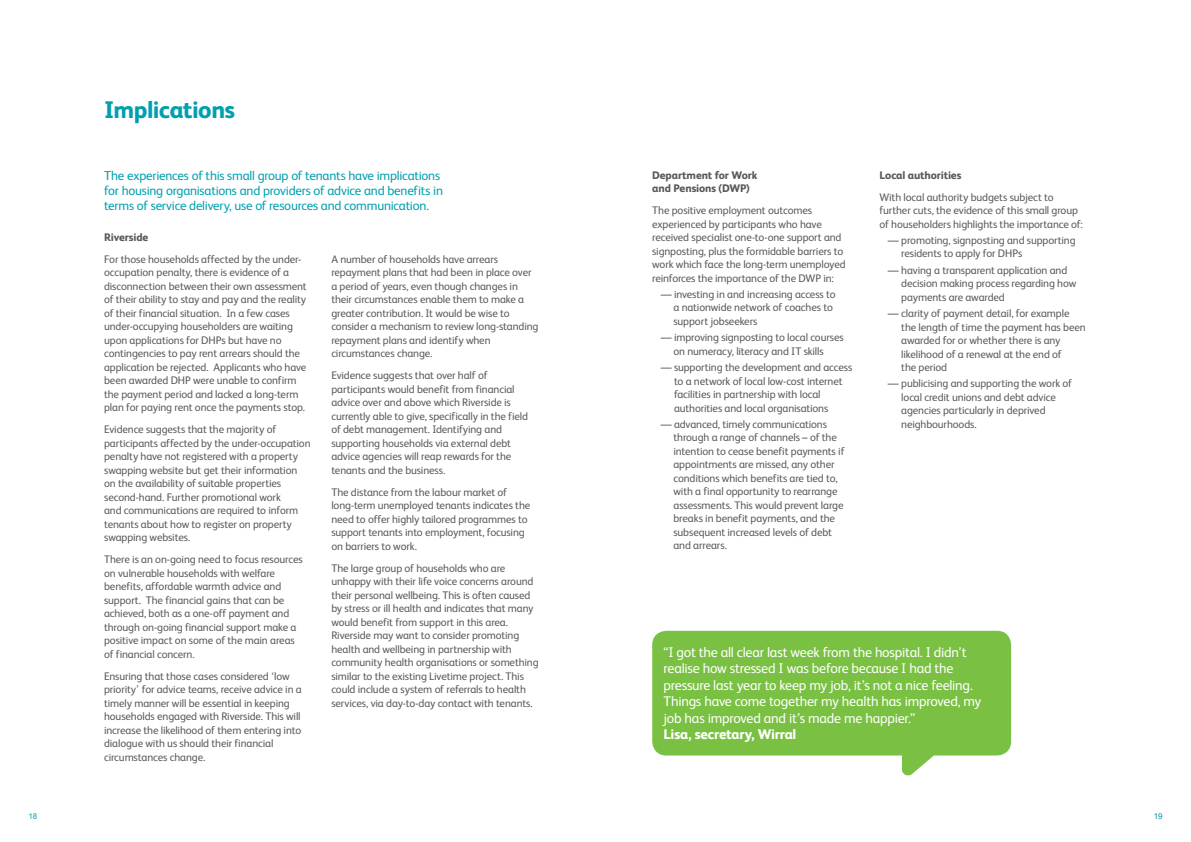
<style>
.page{position:relative;width:1191px;height:842px;background:#fff}
.page>*{position:absolute;margin:0;border:0;box-sizing:border-box;transform-origin:0 0}
.t1{font:800 24px "FS Albert";letter-spacing:-.02em;color:#00a0af}
.t2{font:14px/16.5px "FS Albert";letter-spacing:-.015em;color:#fff}
.t3{font:800 14px "FS Albert";letter-spacing:-.015em;color:#fff}
.t4{font:13px/15px "FS Albert";letter-spacing:-.015em;color:#00a0af}
.t5{font:11px/13.5px "FS Albert";letter-spacing:-.01em;color:#58595b}
.t6{font:800 11px/13.5px "FS Albert";letter-spacing:-.01em;color:#58595b}
.t7{font:8px "Arial";color:#00a0af}
.t8{font:8px "Arial";color:#0095a6}
</style>
<div class="page">
<svg style="left:652px;top:631px;width:359px;height:144px;background:#8bc95b"></svg>
<h1 class="t1" style="left:104px;top:92px;width:133px">Implications</h1>
<p class="t4" style="left:104px;top:167px;width:340px">The experiences of this small group of tenants have implications for housing organisations and providers of advice and benefits in terms of service delivery, use of resources and communication.</p>
<p class="t6" style="left:104px;top:230px;width:46px">Riverside</p>
<p class="t5" style="left:104px;top:252px;width:204px">For those households affected by the under&shy;occupation penalty, there is evidence of a disconnection between their own assessment of their ability to stay and pay and the reality of their financial situation. In a few cases under-occupying householders are waiting upon applications for DHPs but have no contingencies to pay rent arrears should the application be rejected. Applicants who have been awarded DHP were unable to confirm the payment period and lacked a long-term plan for paying rent once the payments stop.</p>
<p class="t5" style="left:104px;top:422px;width:208px">Evidence suggests that the majority of participants affected by the under-occupation penalty have not registered with a property swapping website but get their information on the availability of suitable properties second-hand. Further promotional work<br>and communications are required to inform tenants about how to register on property swapping websites.</p>
<p class="t5" style="left:104px;top:552px;width:200px">There is an on-going need to focus resources on vulnerable households with welfare benefits, affordable warmth advice and support. The financial gains that can be achieved, both as a one-off payment and through on-going financial support make a positive impact on some of the main areas of financial concern.</p>
<p class="t5" style="left:104px;top:669px;width:199px">Ensuring that those cases considered ‘low priority’ for advice teams, receive advice in a timely manner will be essential in keeping households engaged with Riverside. This will increase the likelihood of them entering into dialogue with us should their financial circumstances change.</p>
<p class="t5" style="left:331px;top:252px;width:209px">A number of households have arrears repayment plans that had been in place over a period of years, even though changes in their circumstances enable them to make a greater contribution. It would be wise to consider a mechanism to review long-standing repayment plans and identify when circumstances change.</p>
<p class="t5" style="left:331px;top:368px;width:198px">Evidence suggests that over half of participants would benefit from financial advice over and above which Riverside is currently able to give, specifically in the field of debt management. Identifying and supporting households via external debt advice agencies will reap rewards for the tenants and the business.</p>
<p class="t5" style="left:331px;top:485px;width:200px">The distance from the labour market of long-term unemployed tenants indicates the need to offer highly tailored programmes to support tenants into employment, focusing on barriers to work.</p>
<p class="t5" style="left:331px;top:561px;width:209px">The large group of households who are unhappy with their life voice concerns around their personal wellbeing. This is often caused by stress or ill health and indicates that many would benefit from support in this area.<br>Riverside may want to consider promoting health and wellbeing in partnership with community health organisations or something similar to the existing Livetime project. This could include a system of referrals to health services, via day-to-day contact with tenants.</p>
<p class="t6" style="left:652px;top:167px;width:107px">Department for Work and Pensions (DWP)</p>
<p class="t5" style="left:652px;top:203px;width:195px">The positive employment outcomes experienced by participants who have received specialist one-to-one support and signposting, plus the formidable barriers to work which face the long-term unemployed reinforces the importance of the DWP in:</p>
<p class="t5" style="left:673px;top:287px;width:164px;text-indent:-13px">— investing in and increasing access to a nationwide network of coaches to support jobseekers</p>
<p class="t5" style="left:673px;top:330px;width:172px;text-indent:-13px">— improving signposting to local courses on numeracy, literacy and IT skills</p>
<p class="t5" style="left:674px;top:360px;width:180px;text-indent:-13px">— supporting the development and access to a network of local low-cost internet facilities in partnership with local authorities and local organisations</p>
<p class="t5" style="left:673px;top:417px;width:172px;text-indent:-13px">— advanced, timely communications through a range of channels – of the intention to cease benefit payments if appointments are missed, any other conditions which benefits are tied to, with a final opportunity to rearrange assessments. This would prevent large breaks in benefit payments, and the subsequent increased levels of debt and arrears.</p>
<p class="t6" style="left:879px;top:167px;width:83px">Local authorities</p>
<p class="t5" style="left:879px;top:189px;width:205px">With local authority budgets subject to further cuts, the evidence of this small group of householders highlights the importance of:</p>
<p class="t5" style="left:901px;top:233px;width:176px;text-indent:-13px">— promoting, signposting and supporting residents to apply for DHPs</p>
<p class="t5" style="left:901px;top:263px;width:177px;text-indent:-13px">— having a transparent application and decision making process regarding how payments are awarded</p>
<p class="t5" style="left:901px;top:306px;width:186px;text-indent:-13px">— clarity of payment detail, for example the length of time the payment has been awarded for or whether there is any likelihood of a renewal at the end of<br>the period</p>
<p class="t5" style="left:901px;top:376px;width:172px;text-indent:-13px">— publicising and supporting the work of local credit unions and debt advice agencies particularly in deprived neighbourhoods.</p>
<p class="t2" style="left:663px;top:643px;width:319px">“I got the all clear last week from the hospital. I didn’t realise how stressed I was before because I had the pressure last year to keep my job, it’s not a nice feeling.<br>Things have come together my health has improved, my job has improved and it’s made me happier.”</p>
<p class="t3" style="left:663px;top:724px;width:134px">Lisa, secretary, Wirral</p>
<p class="t7" style="left:28px;top:811px;width:10px">18</p>
<p class="t8" style="left:1153px;top:811px;width:10px">19</p>
</div>
